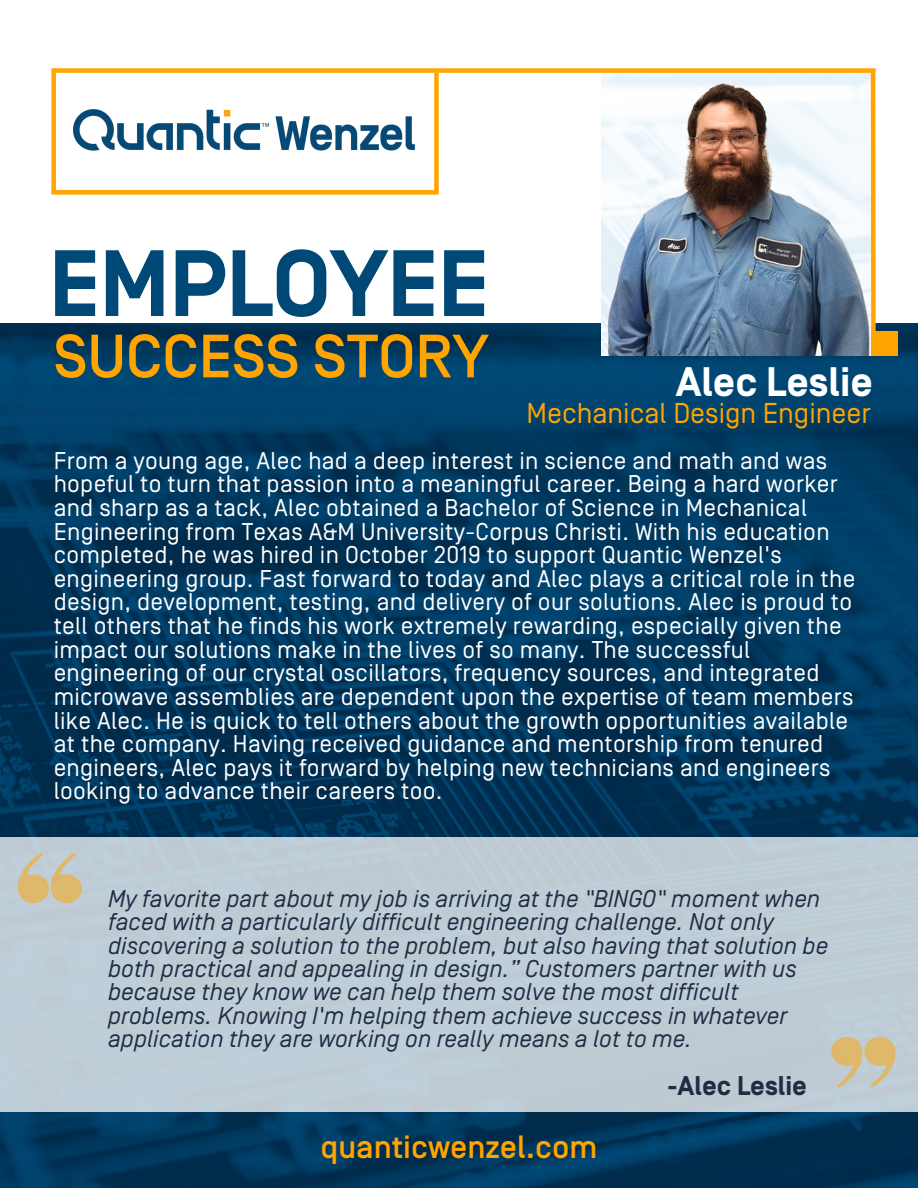
<style>
.page{position:relative;width:918px;height:1188px;background:#fff}
.page>*{position:absolute;margin:0;border:0;box-sizing:border-box;transform-origin:0 0}
.t1{font:700 93.9px "Simplon Norm";color:#004976}
.t2{font:500 60.9px "Simplon Norm";color:#ffa400}
.t3{font:700 41.1px "Simplon Norm";color:#fff}
.t4{font:500 32.1px "Simplon Norm";color:#ffa400}
.t5{font:28.65px "Simplon Norm";color:#ffa400}
.t6{font:700 27px "Simplon Norm";color:#202c44}
.t7{font:24.15px/23.7px "Simplon Norm";letter-spacing:.015em;color:#fff}
.t8{font:italic 24.15px/23.4px "Simplon Norm";color:#202c44}
</style>
<div class="page">
<img style="left:0;top:324px;width:918px;height:864px">
<div style="left:0;top:837px;width:918px;height:274px;background:#bfccd6"></div>
<svg style="left:18px;top:852px;width:64px;height:51px"></svg>
<svg style="left:831px;top:1037px;width:65px;height:51px"></svg>
<img style="left:602px;top:73px;width:269px;height:282px">
<div style="left:871px;top:71px;width:5px;height:285px;background:#ffa400"></div>
<div style="left:871px;top:331px;width:26px;height:25px;background:#ffa400"></div>
<div style="left:54px;top:68px;width:822px;height:5px;background:#ffa400"></div>
<div style="left:51px;top:68px;width:5px;height:124px;background:#ffa400"></div>
<div style="left:51px;top:190px;width:385px;height:5px;background:#ffa400"></div>
<div style="left:434px;top:73px;width:5px;height:122px;background:#ffa400"></div>
<img style="left:74px;top:110px;width:341px;height:41px">
<h1 class="t1" style="left:49px;top:234px;width:441px">EMPLOYEE</h1>
<p class="t2" style="left:54px;top:324px;width:437px">SUCCESS STORY</p>
<h2 class="t3" style="left:676px;top:360px;width:199px">Alec Leslie</h2>
<p class="t5" style="left:527px;top:398px;width:346px">Mechanical Design Engineer</p>
<p class="t7" style="left:54px;top:450px;width:803px">From a young age, Alec had a deep interest in science and math and was hopeful to turn that passion into a meaningful career. Being a hard worker and sharp as a tack, Alec obtained a Bachelor of Science in Mechanical Engineering from Texas A&amp;M University-Corpus Christi. With his education completed, he was hired in October 2019 to support Quantic Wenzel's engineering group. Fast forward to today and Alec plays a critical role in the design, development, testing, and delivery of our solutions. Alec is proud to tell others that he finds his work extremely rewarding, especially given the impact our solutions make in the lives of so many. The successful engineering of our crystal oscillators, frequency sources, and integrated microwave assemblies are dependent upon the expertise of team members like Alec. He is quick to tell others about the growth opportunities available at the company. Having received guidance and mentorship from tenured engineers, Alec pays it forward by helping new technicians and engineers looking to advance their careers too.</p>
<p class="t8" style="left:108px;top:888px;width:722px">My favorite part about my job is arriving at the "BINGO" moment when faced with a particularly difficult engineering challenge. Not only discovering a solution to the problem, but also having that solution be both practical and appealing in design.” Customers partner with us because they know we can help them solve the most difficult problems. Knowing I'm helping them achieve success in whatever application they are working on really means a lot to me.</p>
<h3 class="t4" style="left:321px;top:1130px;width:278px">quanticwenzel.com</h3>
<h6 class="t6" style="left:668px;top:1072px;width:141px">-Alec Leslie</h6>
</div>
